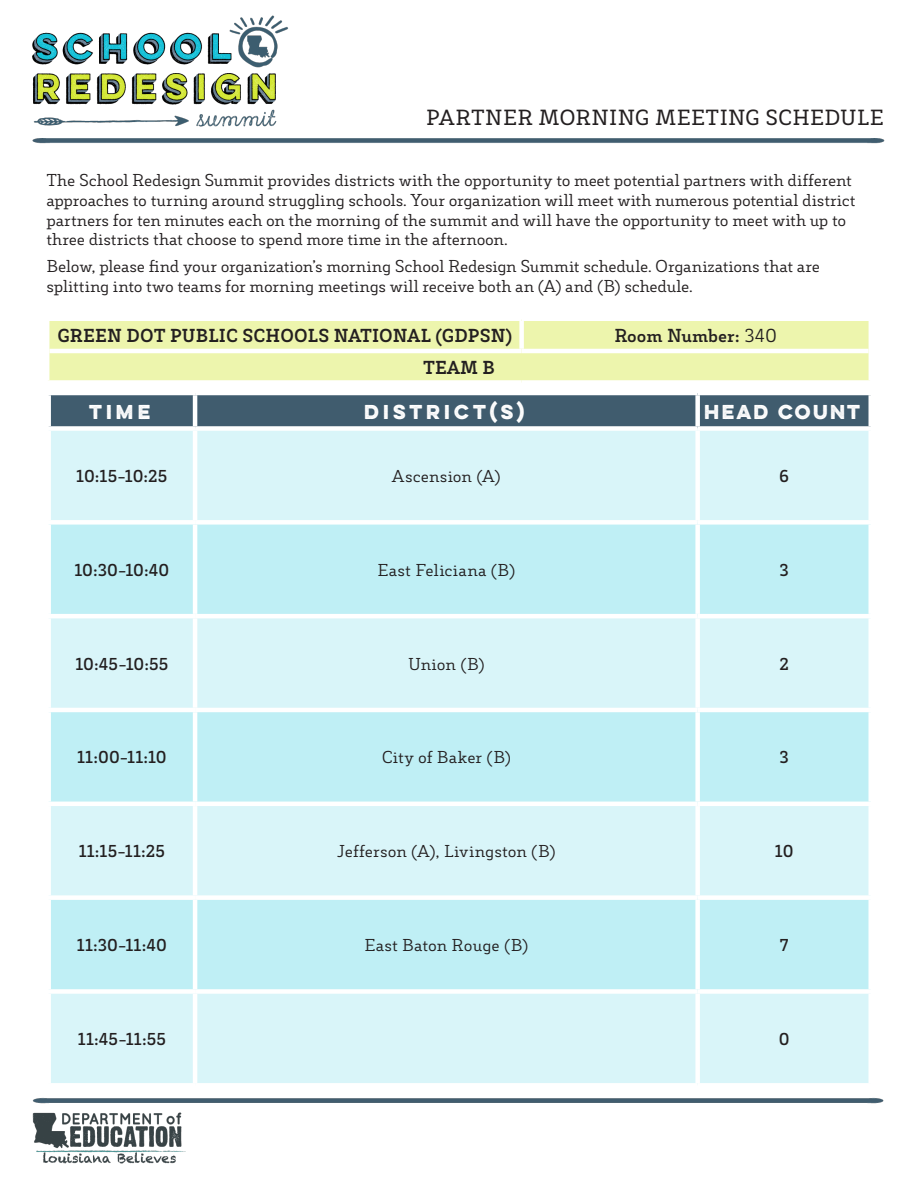
<style>
.page{position:relative;width:918px;height:1188px;background:#fff}
.page>*{position:absolute;margin:0;border:0;box-sizing:border-box;transform-origin:0 0}
.t1{font:600 21px "Decour";letter-spacing:.015em;color:#231f20}
.t2{font:900 18px "Decour";letter-spacing:.01em;color:#231f20}
.t3{font:700 18px "Decour";color:#231f20}
.t4{font:700 18px "Lulo One";letter-spacing:.005em;color:#fff}
.t5{font:700 18px "Lulo One";letter-spacing:-.1em;color:#fff}
.t6{font:700 18px "Lulo One";letter-spacing:-.015em;color:#fff}
.t7{font:16.5px/19.8px "Decour";letter-spacing:-.01em;color:#231f20}
.t8{font:700 16.5px "Decour";letter-spacing:.01em;color:#231f20}
.t9{font:16.5px "Decour";letter-spacing:.015em;color:#231f20}
.t10{font:16.5px "Decour";letter-spacing:.01em;color:#231f20}
.s1{font-weight:400}
</style>
<div class="page">
<img style="left:32px;top:15px;width:853px;height:129px">
<img style="left:32px;top:1098px;width:852px;height:66px">
<div style="left:49px;top:321px;width:820px;height:59px;background:#edf5ad"></div>
<div style="left:519px;top:321px;width:5px;height:28px;background:#fff"></div>
<hr style="left:49px;top:349px;width:473px;height:4px;background:#fff">
<hr style="left:522px;top:349px;width:347px;height:4px;background:#fff">
<div style="left:51px;top:395px;width:817px;height:31px;background:#405c6e"></div>
<div style="left:51px;top:431px;width:817px;height:652px;background:#d9f5f9"></div>
<svg style="left:51px;top:525px;width:817px;height:464px;background:#c9f1f6"></svg>
<hr style="left:193px;top:395px;width:4px;height:31px;background:#fff">
<div style="left:695px;top:395px;width:5px;height:31px;background:#fff"></div>
<hr style="left:193px;top:431px;width:4px;height:89px;background:#fff">
<div style="left:695px;top:431px;width:5px;height:89px;background:#fff"></div>
<div style="left:46px;top:520px;width:149px;height:5px;background:#fff"></div>
<div style="left:195px;top:520px;width:503px;height:5px;background:#fff"></div>
<hr style="left:193px;top:525px;width:4px;height:89px;background:#fff">
<div style="left:698px;top:520px;width:175px;height:5px;background:#fff"></div>
<div style="left:695px;top:525px;width:5px;height:89px;background:#fff"></div>
<hr style="left:46px;top:614px;width:149px;height:4px;background:#fff">
<hr style="left:195px;top:614px;width:503px;height:4px;background:#fff">
<hr style="left:193px;top:618px;width:4px;height:90px;background:#fff">
<hr style="left:698px;top:614px;width:175px;height:4px;background:#fff">
<div style="left:695px;top:618px;width:5px;height:90px;background:#fff"></div>
<hr style="left:46px;top:708px;width:149px;height:4px;background:#fff">
<hr style="left:195px;top:708px;width:503px;height:4px;background:#fff">
<hr style="left:193px;top:712px;width:4px;height:90px;background:#fff">
<hr style="left:698px;top:708px;width:175px;height:4px;background:#fff">
<div style="left:695px;top:712px;width:5px;height:90px;background:#fff"></div>
<hr style="left:46px;top:802px;width:149px;height:4px;background:#fff">
<hr style="left:195px;top:802px;width:503px;height:4px;background:#fff">
<hr style="left:193px;top:806px;width:4px;height:89px;background:#fff">
<hr style="left:698px;top:802px;width:175px;height:4px;background:#fff">
<div style="left:695px;top:806px;width:5px;height:89px;background:#fff"></div>
<div style="left:46px;top:895px;width:149px;height:5px;background:#fff"></div>
<div style="left:195px;top:895px;width:503px;height:5px;background:#fff"></div>
<hr style="left:193px;top:900px;width:4px;height:89px;background:#fff">
<div style="left:698px;top:895px;width:175px;height:5px;background:#fff"></div>
<div style="left:695px;top:900px;width:5px;height:89px;background:#fff"></div>
<div style="left:46px;top:989px;width:149px;height:5px;background:#fff"></div>
<div style="left:195px;top:989px;width:503px;height:5px;background:#fff"></div>
<hr style="left:193px;top:994px;width:4px;height:89px;background:#fff">
<div style="left:698px;top:989px;width:175px;height:5px;background:#fff"></div>
<div style="left:695px;top:994px;width:5px;height:89px;background:#fff"></div>
<p class="t1" style="left:426px;top:105px;width:459px">PARTNER MORNING MEETING SCHEDULE</p>
<p class="t7" style="left:46px;top:170px;width:811px">The School Redesign Summit provides districts with the opportunity to meet potential partners with different approaches to turning around struggling schools. Your organization will meet with numerous potential district partners for ten minutes each on the morning of the summit and will have the opportunity to meet with up to three districts that choose to spend more time in the afternoon.</p>
<p class="t7" style="left:46px;top:256px;width:775px">Below, please find your organization’s morning School Redesign Summit schedule. Organizations that are splitting into two teams for morning meetings will receive both an (A) and (B) schedule.</p>
<p class="t2" style="left:57px;top:324px;width:457px">GREEN DOT PUBLIC SCHOOLS NATIONAL (GDPSN)</p>
<p class="t3" style="left:615px;top:325px;width:164px">Room Number: <span class="s1">340</span></p>
<p class="t2" style="left:423px;top:356px;width:73px">TEAM B</p>
<p class="t6" style="left:89px;top:398px;width:67px">TIME</p>
<p class="t4" style="left:364px;top:398px;width:166px">DISTRICT(S)</p>
<p class="t5" style="left:704px;top:398px;width:161px">HEAD COUNT</p>
<p class="t8" style="left:76px;top:466px;width:93px">10:15–10:25</p>
<p class="t7" style="left:392px;top:466px;width:110px">Ascension (A)</p>
<p class="t8" style="left:779px;top:466px;width:11px">6</p>
<p class="t8" style="left:74px;top:559px;width:96px">10:30–10:40</p>
<p class="t9" style="left:377px;top:560px;width:139px">East Feliciana (B)</p>
<p class="t8" style="left:780px;top:559px;width:11px">3</p>
<p class="t8" style="left:75px;top:653px;width:94px">10:45–10:55</p>
<p class="t7" style="left:408px;top:654px;width:78px">Union (B)</p>
<p class="t8" style="left:779px;top:653px;width:11px">2</p>
<p class="t8" style="left:77px;top:747px;width:91px">11:00–11:10</p>
<p class="t10" style="left:382px;top:748px;width:131px">City of Baker (B)</p>
<p class="t8" style="left:780px;top:747px;width:11px">3</p>
<p class="t8" style="left:79px;top:841px;width:88px">11:15–11:25</p>
<p class="t7" style="left:337px;top:841px;width:220px">Jefferson (A), Livingston (B)</p>
<p class="t8" style="left:775px;top:841px;width:20px">10</p>
<p class="t8" style="left:77px;top:935px;width:92px">11:30–11:40</p>
<p class="t7" style="left:364px;top:935px;width:166px">East Baton Rouge (B)</p>
<p class="t8" style="left:780px;top:935px;width:10px">7</p>
<p class="t8" style="left:78px;top:1029px;width:90px">11:45–11:55</p>
<p class="t8" style="left:779px;top:1029px;width:12px">0</p>
</div>
